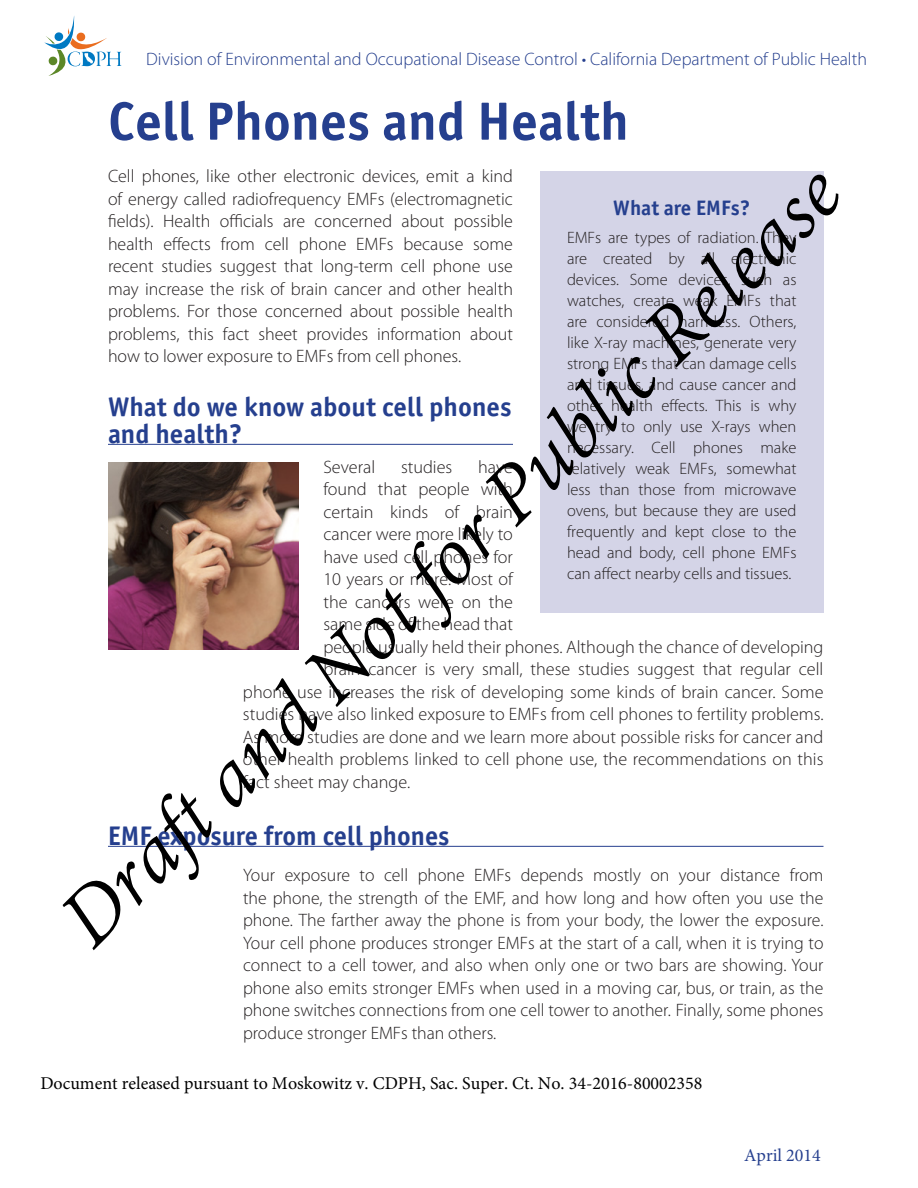
<style>
.page{position:relative;width:918px;height:1188px;background:#fff}
.page>*{position:absolute;margin:0;border:0;box-sizing:border-box;transform-origin:0 0}
.t1{font:italic 90px "Adobe Devanagari";color:#000}
.t2{font:700 54px "Officina Sans";color:#253f8e}
.SubH_1b{font:700 27px/27px "Officina Sans";color:#253f8e}
.SideBar_Head{font:700 21px "Officina Sans";color:#253f8e}
.Bod_1{font:300 18px/22.5px "Myriad Pro";color:#231f20;text-align:justify}
.Bod_2{font:300 18px/22.5px "Myriad Pro";color:#231f20;text-align:justify}
.SubH_1{font:300 18px "Myriad Pro";color:#253f8e}
.t3{font:18px "Minion Pro";color:#000}
.Bod_1-2{font:18px "Minion Pro";color:#253f8e}
.Bod_1-3{font:300 16.5px/21px "Myriad Pro";color:#231f20;text-align:justify}
</style>
<div class="page">
<svg style="left:44px;top:16px;width:77px;height:60px"></svg>
<hr style="left:108px;top:444px;width:405px;height:1px;background:#253f8e">
<hr style="left:108px;top:846px;width:716px;height:1px;background:#253f8e">
<div style="left:540px;top:172px;width:284px;height:441px;background:#d4d4e7"></div>
<img style="left:108px;top:462px;width:190px;height:188px">
<p class="SubH_1" style="left:146px;top:49px;width:722px">Division of Environmental and Occupational Disease Control • California Department of Public Health</p>
<p class="t2" style="left:108px;top:88px;width:522px">Cell Phones and Health</p>
<p class="Bod_1" style="left:108px;top:165px;width:407px">Cell phones, like other electronic devices, emit a kind of energy called radiofrequency EMFs (electromagnetic fields). Health officials are concerned about possible health effects from cell phone EMFs because some recent studies suggest that long-term cell phone use may increase the risk of brain cancer and other health problems. For those concerned about possible health problems, this fact sheet provides information about how to lower exposure to EMFs from cell phones.</p>
<p class="SubH_1b" style="left:108px;top:393px;width:405px">What do we know about cell phones and health?</p>
<p class="Bod_1" style="left:323px;top:456px;width:53px">Several</p>
<p class="Bod_1" style="left:401px;top:456px;width:53px">studies</p>
<p class="Bod_1" style="left:478px;top:456px;width:36px">have</p>
<p class="Bod_1" style="left:323px;top:478px;width:191px">found that people with</p>
<p class="Bod_1" style="left:323px;top:501px;width:191px">certain kinds of brain</p>
<p class="Bod_1" style="left:323px;top:523px;width:191px">cancer were more likely to</p>
<p class="Bod_1" style="left:323px;top:546px;width:191px">have used cell phones for</p>
<p class="Bod_1" style="left:323px;top:568px;width:191px">10 years or more. Most of</p>
<p class="Bod_1" style="left:323px;top:591px;width:191px">the cancers were on the</p>
<p class="Bod_1" style="left:323px;top:613px;width:191px">same side of the head that</p>
<p class="Bod_1" style="left:323px;top:636px;width:502px">people usually held their phones. Although the chance of developing</p>
<p class="Bod_1" style="left:323px;top:658px;width:502px">brain cancer is very small, these studies suggest that regular cell</p>
<p class="Bod_1" style="left:243px;top:681px;width:582px">phone use increases the risk of developing some kinds of brain cancer. Some</p>
<p class="Bod_1" style="left:243px;top:703px;width:582px">studies have also linked exposure to EMFs from cell phones to fertility problems.</p>
<p class="Bod_1" style="left:243px;top:726px;width:582px">As more studies are done and we learn more about possible risks for cancer and</p>
<p class="Bod_1" style="left:243px;top:748px;width:582px">other health problems linked to cell phone use, the recommendations on this</p>
<p class="Bod_1" style="left:243px;top:771px;width:169px">fact sheet may change.</p>
<p class="SubH_1b" style="left:108px;top:822px;width:343px">EMF exposure from cell phones</p>
<p class="Bod_2" style="left:243px;top:864px;width:582px">Your exposure to cell phone EMFs depends mostly on your distance from the phone, the strength of the EMF, and how long and how often you use the phone. The farther away the phone is from your body, the lower the exposure.<br>Your cell phone produces stronger EMFs at the start of a call, when it is trying to connect to a cell tower, and also when only one or two bars are showing. Your phone also emits stronger EMFs when used in a moving car, bus, or train, as the phone switches connections from one cell tower to another. Finally, some phones produce stronger EMFs than others.</p>
<h1 class="t1" style="left:38px;top:897px;width:1067px;rotate:-45deg">Draft and Not for Public Release</h1>
<p class="SideBar_Head" style="left:613px;top:195px;width:138px">What are EMFs?</p>
<p class="Bod_1-3" style="left:567px;top:227px;width:231px">EMFs are types of radiation. They are created by all electronic devices. Some devices, such as watches, create weak EMFs that are considered harmless. Others, like X-ray machines, generate very strong EMFs that can damage cells and tissues, and cause cancer and other health effects. This is why we try to only use X-rays when necessary. Cell phones make relatively weak EMFs, somewhat less than those from microwave ovens, but because they are used frequently and kept close to the head and body, cell phone EMFs can affect nearby cells and tissues.</p>
<p class="t3" style="left:40px;top:1071px;width:664px">Document released pursuant to Moskowitz v. CDPH, Sac. Super. Ct. No. 34-2016-80002358</p>
<p class="Bod_1-2" style="left:744px;top:1143px;width:78px">April 2014</p>
</div>
